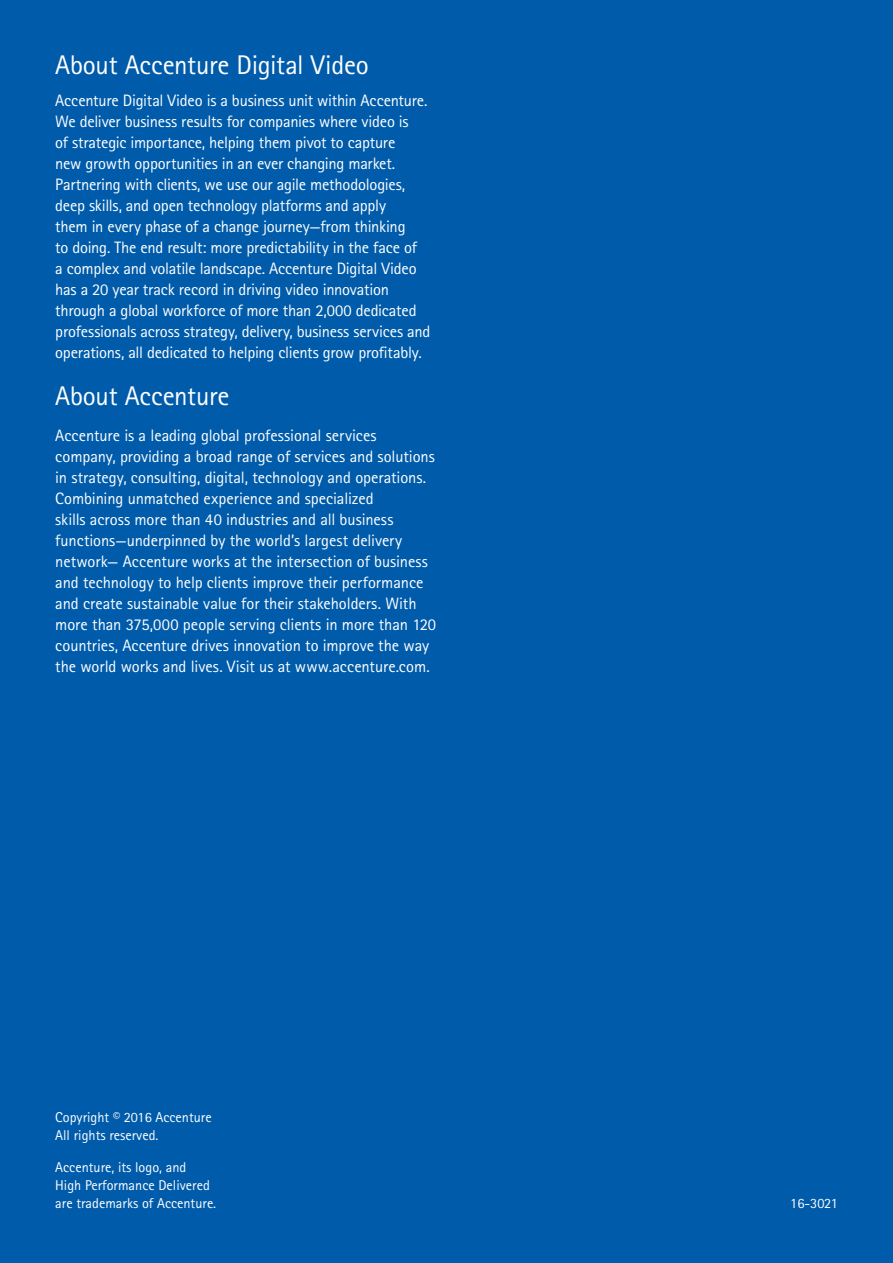
<style>
.page{position:relative;width:893px;height:1263px;background:#005cab}
.page>*{position:absolute;margin:0;border:0;box-sizing:border-box;transform-origin:0 0}
.t1{font:27px "Rotis Sans Seriffor ACN";letter-spacing:-.01em;color:#fff}
.t2{font:16.5px/21px "Rotis Sans Seriffor ACN";letter-spacing:-.01em;color:#fff}
.t3{font:14.25px/18px "Rotis Sans Seriffor ACN";color:#fff}
</style>
<div class="page">
<h1 class="t1" style="left:55px;top:49px;width:315px">About Accenture Digital Video</h1>
<p class="t2" style="left:55px;top:90px;width:377px">Accenture Digital Video is a business unit within Accenture.<br>We deliver business results for companies where video is<br>of strategic importance, helping them pivot to capture<br>new growth opportunities in an ever changing market.<br>Partnering with clients, we use our agile methodologies, deep skills, and open technology platforms and apply<br>them in every phase of a change journey—from thinking<br>to doing. The end result: more predictability in the face of<br>a complex and volatile landscape. Accenture Digital Video has a 20 year track record in driving video innovation through a global workforce of more than 2,000 dedicated professionals across strategy, delivery, business services and operations, all dedicated to helping clients grow profitably.</p>
<h1 class="t1" style="left:55px;top:380px;width:176px">About Accenture</h1>
<p class="t2" style="left:55px;top:425px;width:382px">Accenture is a leading global professional services company, providing a broad range of services and solutions in strategy, consulting, digital, technology and operations.<br>Combining unmatched experience and specialized<br>skills across more than 40 industries and all business functions—underpinned by the world’s largest delivery network— Accenture works at the intersection of business and technology to help clients improve their performance and create sustainable value for their stakeholders. With more than 375,000 people serving clients in more than 120 countries, Accenture drives innovation to improve the way the world works and lives. Visit us at www.accenture.com.</p>
<p class="t3" style="left:55px;top:1108px;width:158px">Copyright © 2016 Accenture<br>All rights reserved.</p>
<p class="t3" style="left:55px;top:1158px;width:162px">Accenture, its logo, and<br>High Performance Delivered are trademarks of Accenture.</p>
<p class="t3" style="left:790px;top:1194px;width:49px">16-3021</p>
</div>
